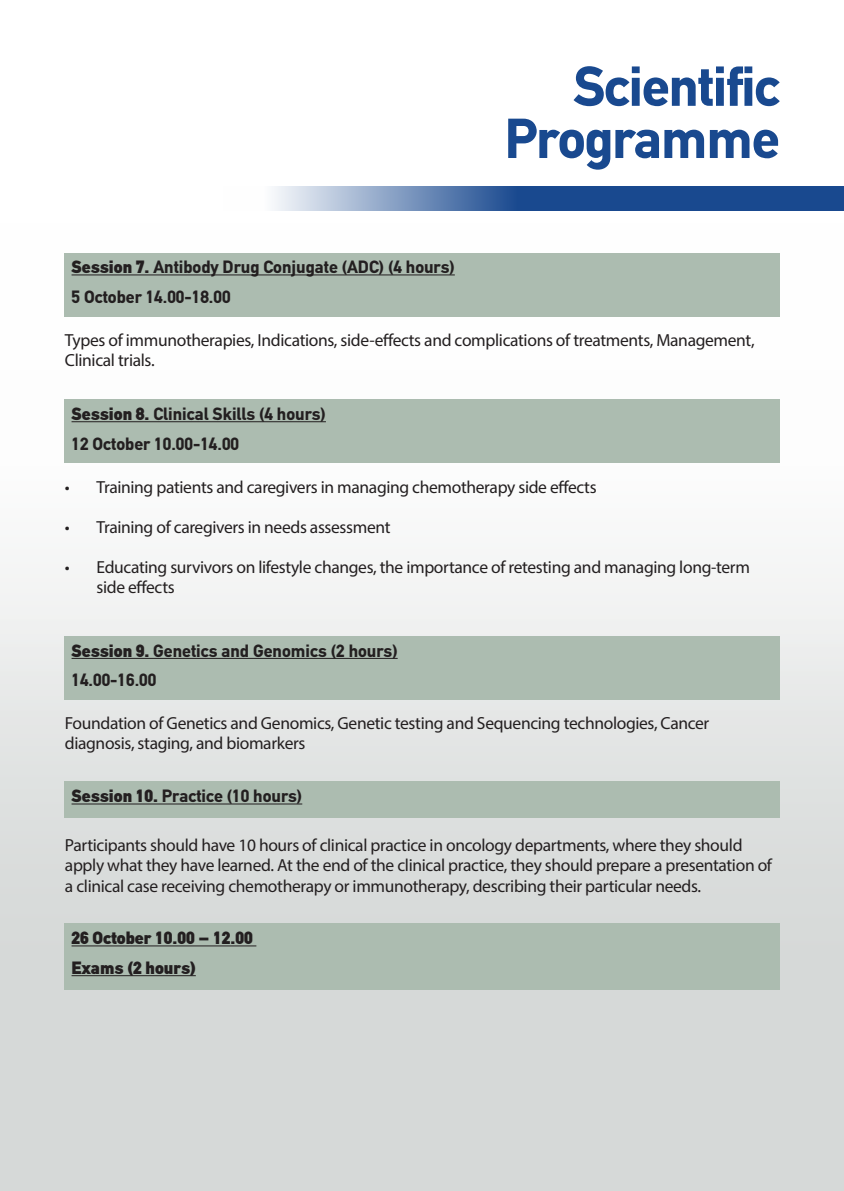
<style>
.page{position:relative;width:844px;height:1191px;background:#fff}
.page>*{position:absolute;margin:0;border:0;box-sizing:border-box;transform-origin:0 0}
.t1{font:700 55.3px/52.1px "CF Din";letter-spacing:-.02em;color:#19498f;text-align:right}
.t2{font:17.5px/20.1px "Myriad Pro";letter-spacing:-.02em;color:#231f20}
.t3{font:700 17.5px/29.8px "CF Din";color:#231f20}
.t4{font:900 17.5px/29.8px "CF Din";color:#231f20}
.s1{font-weight:900}
</style>
<div class="page">
<div style="left:0;top:370px;width:843px;height:821px;background:linear-gradient(to bottom,#fefefe,#ccd0cf)"></div>
<div style="left:64px;top:253px;width:715px;height:63px;background:#acbcb0"></div>
<hr style="left:71px;top:274px;width:383px;height:1px;background:#231f20">
<div style="left:64px;top:399px;width:715px;height:64px;background:#acbcb0"></div>
<hr style="left:71px;top:421px;width:255px;height:1px;background:#231f20">
<div style="left:64px;top:636px;width:715px;height:64px;background:#acbcb0"></div>
<hr style="left:71px;top:658px;width:326px;height:1px;background:#231f20">
<div style="left:64px;top:781px;width:715px;height:36px;background:#acbcb0"></div>
<hr style="left:71px;top:803px;width:231px;height:1px;background:#231f20">
<div style="left:64px;top:923px;width:715px;height:67px;background:#acbcb0"></div>
<hr style="left:71px;top:945px;width:185px;height:1px;background:#231f20">
<hr style="left:71px;top:975px;width:125px;height:1px;background:#231f20">
<svg style="left:274px;top:187px;width:569px;height:24px;background:#476ea5"></svg>
<p class="t3" style="left:71px;top:252px;width:384px"><span class="s1">Session 7.</span> Antibody Drug Conjugate (ADC) (4 hours)<br>5 October 14.00-18.00</p>
<h1 class="t1" style="left:504px;top:61px;width:277px">Scientific<br>Programme</h1>
<p class="t2" style="left:65px;top:329px;width:691px">Types of immunotherapies, Indications, side-effects and complications of treatments, Management,<br>Clinical trials.</p>
<p class="t3" style="left:71px;top:399px;width:256px"><span class="s1">Session 8.</span> Clinical Skills (4 hours)<br>12 October 10.00-14.00</p>
<p class="t2" style="left:65px;top:476px;width:533px">• Training patients and caregivers in managing chemotherapy side effects</p>
<p class="t2" style="left:65px;top:516px;width:327px">• Training of caregivers in needs assessment</p>
<p class="t2" style="left:96px;top:557px;width:654px;text-indent:-32px">• Educating survivors on lifestyle changes, the importance of retesting and managing long-term side effects</p>
<p class="t3" style="left:71px;top:636px;width:327px"><span class="s1">Session 9.</span> Genetics and Genomics (2 hours)<br>14.00-16.00</p>
<p class="t2" style="left:65px;top:713px;width:645px">Foundation of Genetics and Genomics, Genetic testing and Sequencing technologies, Cancer diagnosis, staging, and biomarkers</p>
<p class="t3" style="left:71px;top:781px;width:232px"><span class="s1">Session 10.</span> Practice (10 hours)</p>
<p class="t2" style="left:65px;top:835px;width:708px">Participants should have 10 hours of clinical practice in oncology departments, where they should apply what they have learned. At the end of the clinical practice, they should prepare a presentation of a clinical case receiving chemotherapy or immunotherapy, describing their particular needs.</p>
<p class="t4" style="left:71px;top:923px;width:183px">26 October 10.00 – 12.00<br>Exams (2 hours)</p>
</div>
